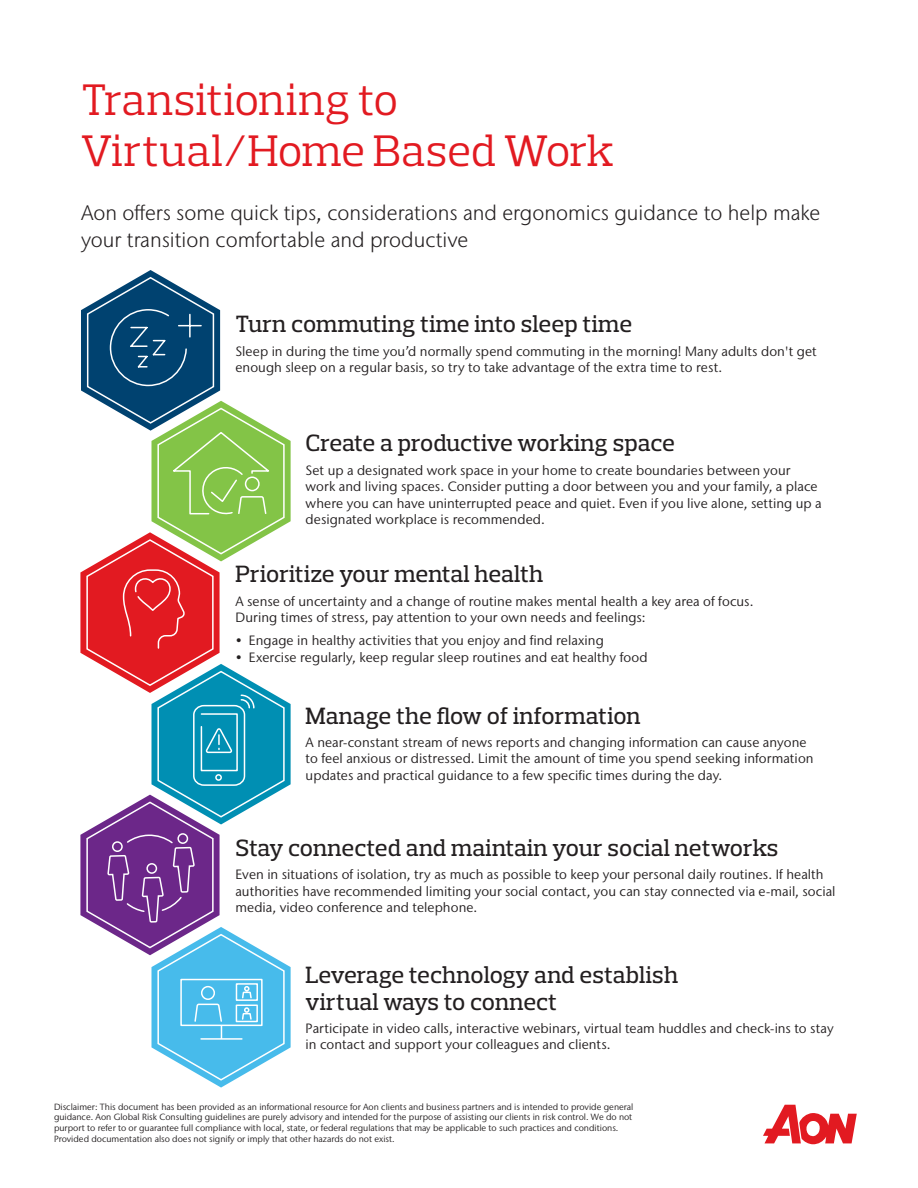
<style>
.page{position:relative;width:918px;height:1188px;background:#fff}
.page>*{position:absolute;margin:0;border:0;box-sizing:border-box;transform-origin:0 0}
.t1{font:45px/51px "Prelo Slab";letter-spacing:-.005em;color:#e21a21}
.t2{font:500 24px/27px "Prelo Slab";color:#231f20}
.t3{font:300 21px/27px "Stone Sans IIITC Pro";color:#231f20}
.t4{font:13.5px/16.5px "Stone Sans IIITC Pro";letter-spacing:.005em;color:#231f20}
.t5{font:9px/10.8px "Stone Sans IIITC Pro";color:#231f20}
</style>
<div class="page">
<svg style="left:763px;top:1105px;width:94px;height:39px"></svg>
<svg style="left:80px;top:270px;width:211px;height:818px"></svg>
<h1 class="t1" style="left:81px;top:74px;width:534px">Transitioning to<br>Virtual/Home Based Work</h1>
<h3 class="t3" style="left:81px;top:199px;width:741px">Aon offers some quick tips, considerations and ergonomics guidance to help make your transition comfortable and productive</h3>
<h2 class="t2" style="left:235px;top:311px;width:398px">Turn commuting time into sleep time</h2>
<p class="t4" style="left:235px;top:343px;width:583px">Sleep in during the time you’d normally spend commuting in the morning! Many adults don't get enough sleep on a regular basis, so try to take advantage of the extra time to rest.</p>
<h2 class="t2" style="left:306px;top:430px;width:371px">Create a productive working space</h2>
<p class="t4" style="left:306px;top:461px;width:518px">Set up a designated work space in your home to create boundaries between your work and living spaces. Consider putting a door between you and your family, a place where you can have uninterrupted peace and quiet. Even if you live alone, setting up a designated workplace is recommended.</p>
<h2 class="t2" style="left:235px;top:561px;width:310px">Prioritize your mental health</h2>
<p class="t4" style="left:235px;top:592px;width:520px">A sense of uncertainty and a change of routine makes mental health a key area of focus.<br>During times of stress, pay attention to your own needs and feelings:</p>
<p class="t4" style="left:235px;top:632px;width:370px">• Engage in healthy activities that you enjoy and find relaxing</p>
<p class="t4" style="left:235px;top:649px;width:414px">• Exercise regularly, keep regular sleep routines and eat healthy food</p>
<h2 class="t2" style="left:306px;top:702px;width:337px">Manage the flow of information</h2>
<p class="t4" style="left:306px;top:734px;width:509px">A near-constant stream of news reports and changing information can cause anyone to feel anxious or distressed. Limit the amount of time you spend seeking information updates and practical guidance to a few specific times during the day.</p>
<h2 class="t2" style="left:235px;top:834px;width:545px">Stay connected and maintain your social networks</h2>
<p class="t4" style="left:235px;top:866px;width:602px">Even in situations of isolation, try as much as possible to keep your personal daily routines. If health authorities have recommended limiting your social contact, you can stay connected via e-mail, social media, video conference and telephone.</p>
<h2 class="t2" style="left:306px;top:961px;width:374px">Leverage technology and establish virtual ways to connect</h2>
<p class="t4" style="left:306px;top:1020px;width:530px">Participate in video calls, interactive webinars, virtual team huddles and check-ins to stay in contact and support your colleagues and clients.</p>
<p class="t5" style="left:54px;top:1101px;width:581px">Disclaimer: This document has been provided as an informational resource for Aon clients and business partners and is intended to provide general guidance. Aon Global Risk Consulting guidelines are purely advisory and intended for the purpose of assisting our clients in risk control. We do not purport to refer to or guarantee full compliance with local, state, or federal regulations that may be applicable to such practices and conditions.<br>Provided documentation also does not signify or imply that other hazards do not exist.</p>
</div>
